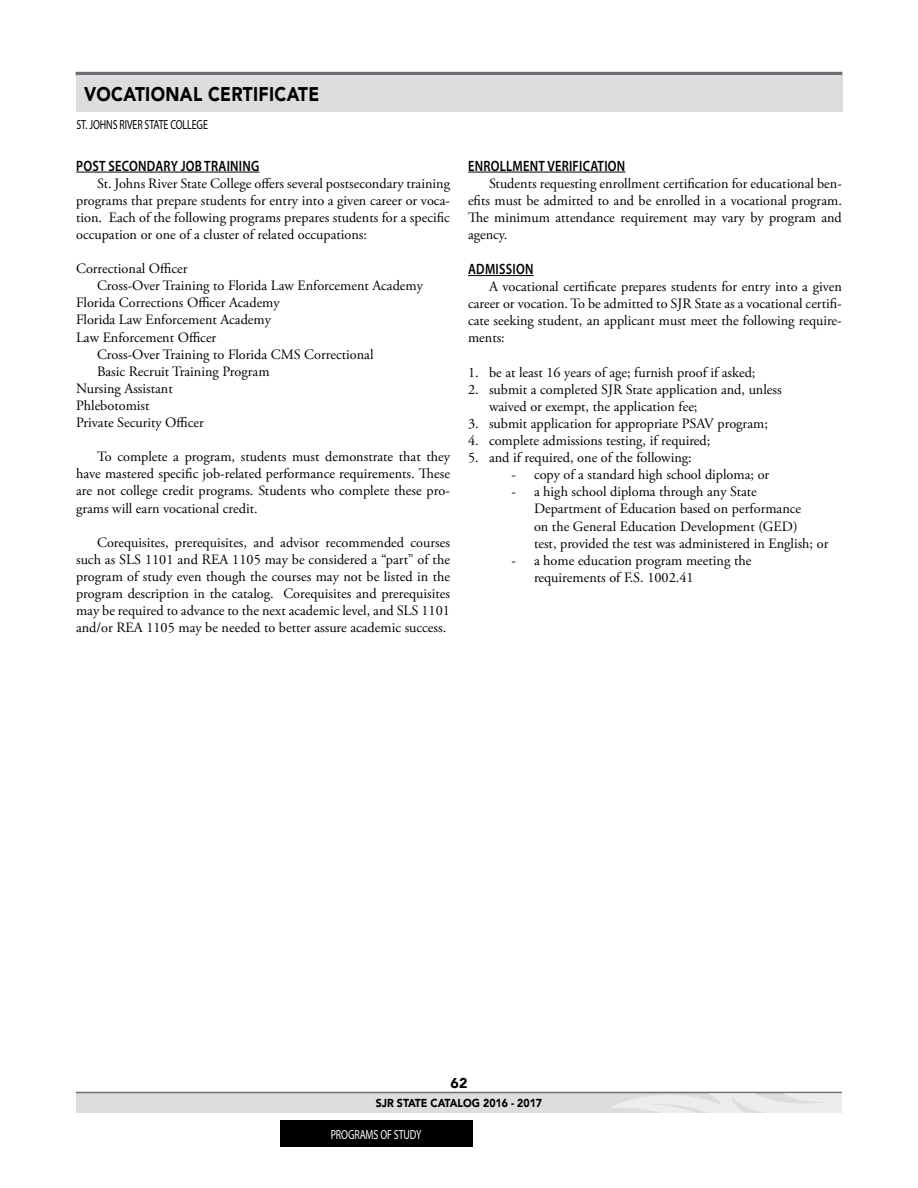
<style>
.page{position:relative;width:918px;height:1188px;background:#fff}
.page>*{position:absolute;margin:0;border:0;box-sizing:border-box;transform-origin:0 0}
.t1{font:900 19.8px "Avenir";letter-spacing:.02em;color:#000;scale:.87 1}
.t2{font:600 15px "Myriad Pro";letter-spacing:.02em;color:#000;scale:.83 1}
.t3{font:14.25px/17.1px "Adobe Garamond Pro";color:#000;text-align:justify}
.t4{font:900 14.25px "Avenir";color:#000}
.t5{font:13.2px "Myriad Pro";letter-spacing:-.01em;color:#000;scale:.75 1}
.t6{font:13.2px "Myriad Pro";letter-spacing:-.01em;color:#fff;scale:.75 1}
.t7{font:900 11.55px "Avenir";color:#000;scale:.91 1}
</style>
<div class="page">
<hr style="left:76px;top:72px;width:766px;height:4px;background:#6d6e71">
<div style="left:76px;top:1092px;width:766px;height:21px;background:#dcddde"></div>
<hr style="left:76px;top:1092px;width:766px;height:1px;background:#6d6e71">
<svg style="left:612px;top:1094px;width:230px;height:19px"></svg>
<div style="left:280px;top:1120px;width:193px;height:28px;background:#000"></div>
<hr style="left:76px;top:172px;width:183px;height:1px;background:#000">
<hr style="left:468px;top:172px;width:157px;height:1px;background:#000">
<hr style="left:468px;top:275px;width:66px;height:1px;background:#000">
<div style="left:76px;top:75px;width:766px;height:37px;background:#dcddde"></div>
<h1 class="t1" style="left:84px;top:77px;width:272px">VOCATIONAL CERTIFICATE</h1>
<p class="t5" style="left:76px;top:117px;width:177px">ST. JOHNS RIVER STATE COLLEGE</p>
<p class="t2" style="left:76px;top:156px;width:222px">POST SECONDARY JOB TRAINING</p>
<p class="t3" style="left:76px;top:175px;width:375px;text-indent:21px">St. Johns River State College offers several postsecondary training programs that prepare students for entry into a given career or voca&shy;tion. Each of the following programs prepares students for a specific occupation or one of a cluster of related occupations:</p>
<p class="t3" style="left:76px;top:261px;width:113px">Correctional Officer</p>
<p class="t3" style="left:97px;top:278px;width:327px">Cross-Over Training to Florida Law Enforcement Academy</p>
<p class="t3" style="left:76px;top:295px;width:205px">Florida Corrections Officer Academy</p>
<p class="t3" style="left:76px;top:312px;width:196px">Florida Law Enforcement Academy</p>
<p class="t3" style="left:76px;top:329px;width:142px">Law Enforcement Officer</p>
<p class="t3" style="left:97px;top:346px;width:278px">Cross-Over Training to Florida CMS Correctional</p>
<p class="t3" style="left:97px;top:363px;width:174px">Basic Recruit Training Program</p>
<p class="t3" style="left:76px;top:380px;width:98px">Nursing Assistant</p>
<p class="t3" style="left:76px;top:397px;width:75px">Phlebotomist</p>
<p class="t3" style="left:76px;top:415px;width:129px">Private Security Officer</p>
<p class="t3" style="left:76px;top:449px;width:375px;text-indent:21px">To complete a program, students must demonstrate that they have mastered specific job-related performance requirements. These are not college credit programs. Students who complete these pro&shy;grams will earn vocational credit.</p>
<p class="t3" style="left:76px;top:534px;width:375px;text-indent:21px">Corequisites, prerequisites, and advisor recommended courses such as SLS 1101 and REA 1105 may be considered a “part” of the program of study even though the courses may not be listed in the program description in the catalog. Corequisites and prerequisites may be required to advance to the next academic level, and SLS 1101 and/or REA 1105 may be needed to better assure academic success.</p>
<p class="t2" style="left:468px;top:156px;width:191px">ENROLLMENT VERIFICATION</p>
<p class="t3" style="left:468px;top:175px;width:375px;text-indent:21px">Students requesting enrollment certification for educational ben&shy;efits must be admitted to and be enrolled in a vocational program.<br>The minimum attendance requirement may vary by program and agency.</p>
<p class="t2" style="left:468px;top:259px;width:80px">ADMISSION</p>
<p class="t3" style="left:468px;top:279px;width:375px;text-indent:21px">A vocational certificate prepares students for entry into a given career or vocation. To be admitted to SJR State as a vocational certifi&shy;cate seeking student, an applicant must meet the following require&shy;ments:</p>
<p class="t3" style="left:468px;top:364px;width:289px">1. be at least 16 years of age; furnish proof if asked;</p>
<p class="t3" style="left:489px;top:381px;width:294px;text-indent:-21px">2. submit a completed SJR State application and, unless waived or exempt, the application fee;</p>
<p class="t3" style="left:468px;top:415px;width:301px">3. submit application for appropriate PSAV program;</p>
<p class="t3" style="left:468px;top:433px;width:244px">4. complete admissions testing, if required;</p>
<p class="t3" style="left:468px;top:450px;width:225px">5. and if required, one of the following:</p>
<p class="t3" style="left:512px;top:467px;width:259px">- copy of a standard high school diploma; or</p>
<p class="t3" style="left:534px;top:484px;width:296px;text-align:left;text-indent:-23px">- a high school diploma through any State<br>Department of Education based on performance<br>on the General Education Development (GED)<br>test, provided the test was administered in English; or</p>
<p class="t3" style="left:534px;top:552px;width:219px;text-indent:-23px">- a home education program meeting the requirements of F.S. 1002.41</p>
<p class="t4" style="left:451px;top:1070px;width:18px">62</p>
<p class="t7" style="left:376px;top:1093px;width:184px">SJR STATE CATALOG 2016 - 2017</p>
<p class="t6" style="left:331px;top:1126px;width:123px">PROGRAMS OF STUDY</p>
</div>
